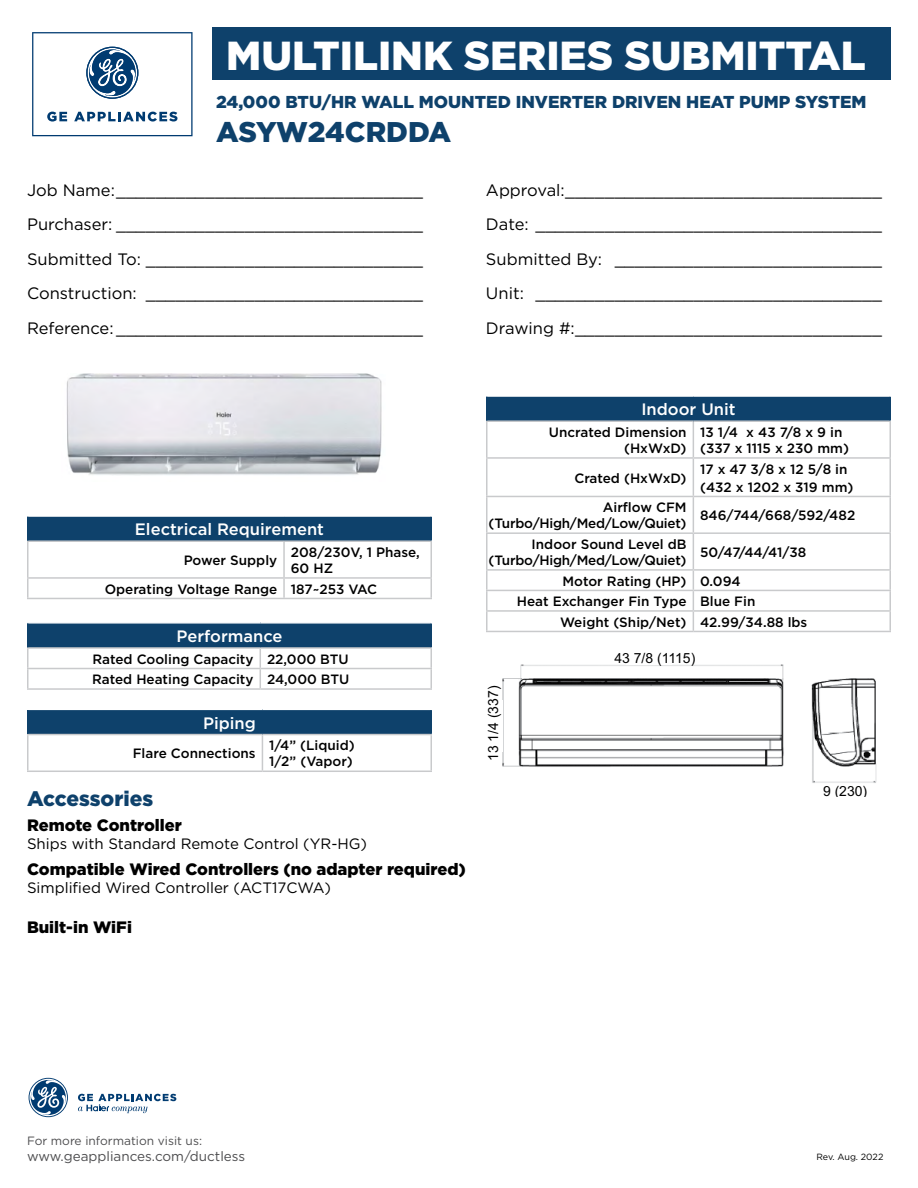
<style>
.page{position:relative;width:918px;height:1188px;background:#fff}
.page>*{position:absolute;margin:0;border:0;box-sizing:border-box;transform-origin:0 0}
.t1{font:900 40.5px "Gotham";color:#fff}
.t2{font:900 28.5px "Gotham";letter-spacing:-.005em;color:#0e416b}
.t3{font:900 21px "Gotham";color:#0e416b}
.t4{font:900 17.25px "Gotham";color:#0e416b}
.t5{font:16.5px/34.5px "Gotham";color:#000;text-align:justify}
.t6{font:900 16.5px "Gotham";color:#000}
.t7{font:500 16.5px "Gotham";color:#fff}
.t8{font:15px "Gotham";color:#000}
.t9{font:13.95px "Arial";color:#000}
.t10{font:500 13.5px/16.2px "Gotham";color:#000}
.t11{font:500 13.5px/16.2px "Gotham";letter-spacing:-.02em;color:#000;text-align:right}
.t12{font:13.5px "Gotham";color:#4d4d4f}
.t13{font:12px "Gotham";color:#4d4d4f}
.t14{font:9px "Gotham";letter-spacing:-.01em;color:#000}
</style>
<div class="page">
<div style="left:213px;top:27px;width:678px;height:53px;background:#0e416b"></div>
<svg style="left:32px;top:32px;width:161px;height:104px"></svg>
<div style="left:28px;top:623px;width:403px;height:25px;background:#0e416b"></div>
<hr style="left:27px;top:622px;width:233px;height:2px;background:#fff">
<hr style="left:260px;top:622px;width:172px;height:2px;background:#fff">
<hr style="left:27px;top:647px;width:233px;height:2px;background:#c9cacc">
<hr style="left:260px;top:647px;width:172px;height:2px;background:#c9cacc">
<hr style="left:27px;top:668px;width:233px;height:1px;background:#c9cacc">
<hr style="left:260px;top:668px;width:172px;height:1px;background:#c9cacc">
<svg style="left:260px;top:649px;width:1px;height:39px"></svg>
<svg style="left:430px;top:649px;width:2px;height:39px"></svg>
<hr style="left:27px;top:688px;width:233px;height:2px;background:#c9cacc">
<hr style="left:260px;top:688px;width:172px;height:2px;background:#c9cacc">
<svg style="left:27px;top:624px;width:1px;height:64px"></svg>
<hr style="left:430px;top:624px;width:2px;height:23px;background:#0e416b">
<div style="left:28px;top:516px;width:403px;height:25px;background:#0e416b"></div>
<hr style="left:27px;top:515px;width:257px;height:2px;background:#fff">
<hr style="left:284px;top:515px;width:148px;height:2px;background:#fff">
<hr style="left:27px;top:540px;width:257px;height:2px;background:#c9cacc">
<hr style="left:27px;top:542px;width:1px;height:35px;background:#c9cacc">
<hr style="left:284px;top:540px;width:148px;height:2px;background:#c9cacc">
<hr style="left:283px;top:542px;width:2px;height:35px;background:#c9cacc">
<hr style="left:430px;top:542px;width:2px;height:35px;background:#c9cacc">
<hr style="left:27px;top:577px;width:257px;height:2px;background:#c9cacc">
<svg style="left:27px;top:579px;width:1px;height:19px"></svg>
<hr style="left:284px;top:577px;width:148px;height:2px;background:#c9cacc">
<svg style="left:283px;top:579px;width:2px;height:19px"></svg>
<svg style="left:430px;top:579px;width:2px;height:19px"></svg>
<hr style="left:27px;top:598px;width:257px;height:1px;background:#c9cacc">
<hr style="left:284px;top:598px;width:148px;height:1px;background:#c9cacc">
<svg style="left:27px;top:517px;width:1px;height:23px"></svg>
<hr style="left:430px;top:517px;width:2px;height:23px;background:#0e416b">
<div style="left:487px;top:396px;width:403px;height:25px;background:#0e416b"></div>
<hr style="left:486px;top:395px;width:207px;height:2px;background:#fff">
<hr style="left:693px;top:395px;width:198px;height:2px;background:#fff">
<hr style="left:486px;top:420px;width:207px;height:2px;background:#c9cacc">
<hr style="left:486px;top:422px;width:2px;height:35px;background:#c9cacc">
<hr style="left:693px;top:420px;width:198px;height:2px;background:#c9cacc">
<hr style="left:693px;top:422px;width:1px;height:35px;background:#c9cacc">
<hr style="left:890px;top:422px;width:1px;height:35px;background:#c9cacc">
<hr style="left:486px;top:457px;width:207px;height:2px;background:#c9cacc">
<hr style="left:486px;top:459px;width:2px;height:37px;background:#c9cacc">
<hr style="left:693px;top:457px;width:198px;height:2px;background:#c9cacc">
<hr style="left:693px;top:459px;width:1px;height:37px;background:#c9cacc">
<hr style="left:890px;top:459px;width:1px;height:37px;background:#c9cacc">
<hr style="left:486px;top:496px;width:207px;height:1px;background:#c9cacc">
<hr style="left:486px;top:497px;width:2px;height:35px;background:#c9cacc">
<hr style="left:693px;top:496px;width:198px;height:1px;background:#c9cacc">
<hr style="left:693px;top:497px;width:1px;height:35px;background:#c9cacc">
<hr style="left:890px;top:497px;width:1px;height:35px;background:#c9cacc">
<hr style="left:486px;top:532px;width:207px;height:2px;background:#c9cacc">
<hr style="left:486px;top:534px;width:2px;height:35px;background:#c9cacc">
<hr style="left:693px;top:532px;width:198px;height:2px;background:#c9cacc">
<hr style="left:693px;top:534px;width:1px;height:35px;background:#c9cacc">
<hr style="left:890px;top:534px;width:1px;height:35px;background:#c9cacc">
<hr style="left:486px;top:569px;width:207px;height:2px;background:#c9cacc">
<hr style="left:693px;top:569px;width:198px;height:2px;background:#c9cacc">
<hr style="left:486px;top:590px;width:207px;height:1px;background:#c9cacc">
<hr style="left:693px;top:590px;width:198px;height:1px;background:#c9cacc">
<hr style="left:486px;top:610px;width:207px;height:2px;background:#c9cacc">
<svg style="left:486px;top:571px;width:2px;height:60px"></svg>
<hr style="left:693px;top:610px;width:198px;height:2px;background:#c9cacc">
<svg style="left:693px;top:571px;width:1px;height:60px"></svg>
<svg style="left:890px;top:571px;width:1px;height:60px"></svg>
<hr style="left:486px;top:631px;width:207px;height:1px;background:#c9cacc">
<hr style="left:693px;top:631px;width:198px;height:1px;background:#c9cacc">
<hr style="left:486px;top:397px;width:2px;height:23px;background:#0e416b">
<svg style="left:890px;top:397px;width:1px;height:23px"></svg>
<img style="left:502px;top:664px;width:375px;height:119px">
<div style="left:626px;top:650px;width:45px;height:15px;background:#fff"></div>
<div style="left:827px;top:768px;width:41px;height:12px;background:#fff"></div>
<div style="left:28px;top:709px;width:403px;height:26px;background:#0e416b"></div>
<hr style="left:27px;top:709px;width:235px;height:1px;background:#fff">
<hr style="left:262px;top:709px;width:170px;height:1px;background:#fff">
<hr style="left:27px;top:734px;width:235px;height:1px;background:#c9cacc">
<hr style="left:27px;top:735px;width:1px;height:36px;background:#c9cacc">
<hr style="left:262px;top:734px;width:170px;height:1px;background:#c9cacc">
<hr style="left:262px;top:735px;width:1px;height:36px;background:#c9cacc">
<hr style="left:430px;top:735px;width:2px;height:36px;background:#c9cacc">
<hr style="left:27px;top:771px;width:235px;height:1px;background:#c9cacc">
<hr style="left:262px;top:771px;width:170px;height:1px;background:#c9cacc">
<svg style="left:27px;top:710px;width:1px;height:24px"></svg>
<hr style="left:430px;top:710px;width:2px;height:24px;background:#0e416b">
<svg style="left:29px;top:1078px;width:39px;height:39px"></svg>
<svg style="left:78px;top:1094px;width:98px;height:19px"></svg>
<img style="left:66px;top:374px;width:316px;height:101px">
<h1 class="t1" style="left:226px;top:27px;width:641px">MULTILINK SERIES SUBMITTAL</h1>
<p class="t4" style="left:216px;top:90px;width:652px">24,000 BTU/HR WALL MOUNTED INVERTER DRIVEN HEAT PUMP SYSTEM</p>
<h2 class="t2" style="left:216px;top:112px;width:237px">ASYW24CRDDA</h2>
<p class="t5" style="left:27px;top:172px;width:398px">Job Name:_______________________________ Purchaser: _______________________________ Submitted To: ____________________________ Construction: ____________________________ Reference: _______________________________</p>
<p class="t5" style="left:486px;top:172px;width:398px">Approval:________________________________ Date: ___________________________________ Submitted By: ___________________________ Unit: ___________________________________ Drawing #:_______________________________</p>
<p class="t7" style="left:135px;top:519px;width:191px">Electrical Requirement</p>
<p class="t10" style="left:184px;top:552px;width:95px">Power Supply</p>
<p class="t10" style="left:291px;top:544px;width:131px">208/230V, 1 Phase,<br>60 HZ</p>
<p class="t10" style="left:105px;top:581px;width:274px">Operating Voltage Range 187~253 VAC</p>
<p class="t7" style="left:176px;top:625px;width:108px">Performance</p>
<p class="t10" style="left:92px;top:648px;width:259px;line-height:20.5px">Rated Cooling Capacity 22,000 BTU<br>Rated Heating Capacity 24,000 BTU</p>
<p class="t7" style="left:203px;top:712px;width:54px">Piping</p>
<p class="t10" style="left:133px;top:745px;width:124px">Flare Connections</p>
<p class="t10" style="left:269px;top:737px;width:87px">1/4” (Liquid)<br>1/2” (Vapor)</p>
<p class="t3" style="left:27px;top:784px;width:128px">Accessories</p>
<p class="t6" style="left:27px;top:814px;width:156px">Remote Controller</p>
<p class="t8" style="left:27px;top:834px;width:342px">Ships with Standard Remote Control (YR-HG)</p>
<p class="t6" style="left:27px;top:858px;width:440px">Compatible Wired Controllers (no adapter required)</p>
<p class="t8" style="left:27px;top:879px;width:306px">Simplified Wired Controller (ACT17CWA)</p>
<p class="t6" style="left:27px;top:916px;width:106px">Built-in WiFi</p>
<p class="t7" style="left:641px;top:399px;width:96px">Indoor Unit</p>
<p class="t10" style="left:549px;top:424px;width:139px;text-align:right">Uncrated Dimension (HxWxD)</p>
<p class="t10" style="left:700px;top:424px;width:150px">13 1/4 x 43 7/8 x 9 in (337 x 1115 x 230 mm)</p>
<p class="t10" style="left:574px;top:470px;width:114px">Crated (HxWxD)</p>
<p class="t10" style="left:700px;top:460px;width:155px;line-height:18px">17 x 47 3/8 x 12 5/8 in (432 x 1202 x 319 mm)</p>
<p class="t11" style="left:489px;top:499px;width:199px">Airflow CFM (Turbo/High/Med/Low/Quiet)</p>
<p class="t10" style="left:700px;top:507px;width:157px">846/744/668/592/482</p>
<p class="t11" style="left:489px;top:536px;width:199px">Indoor Sound Level dB (Turbo/High/Med/Low/Quiet)</p>
<p class="t10" style="left:562px;top:538px;width:245px;line-height:28.7px;text-indent:138px">50/47/44/41/38<br>Motor Rating (HP) 0.094</p>
<p class="t10" style="left:560px;top:591px;width:249px;line-height:20.5px;text-indent:-43px">Heat Exchanger Fin Type Blue Fin<br>Weight (Ship/Net) 42.99/34.88 lbs</p>
<p class="t9" style="left:614px;top:648px;width:83px">43 7/8 (1115)</p>
<p class="t9" style="left:484px;top:761px;width:77px;rotate:-90deg">13 1/4 (337)</p>
<p class="t9" style="left:823px;top:781px;width:46px">9 (230)</p>
<p class="t13" style="left:27px;top:1133px;width:177px">For more information visit us:</p>
<p class="t12" style="left:27px;top:1148px;width:220px">www.geappliances.com/ductless</p>
<p class="t14" style="left:817px;top:1151px;width:68px">Rev. Aug. 2022</p>
</div>
